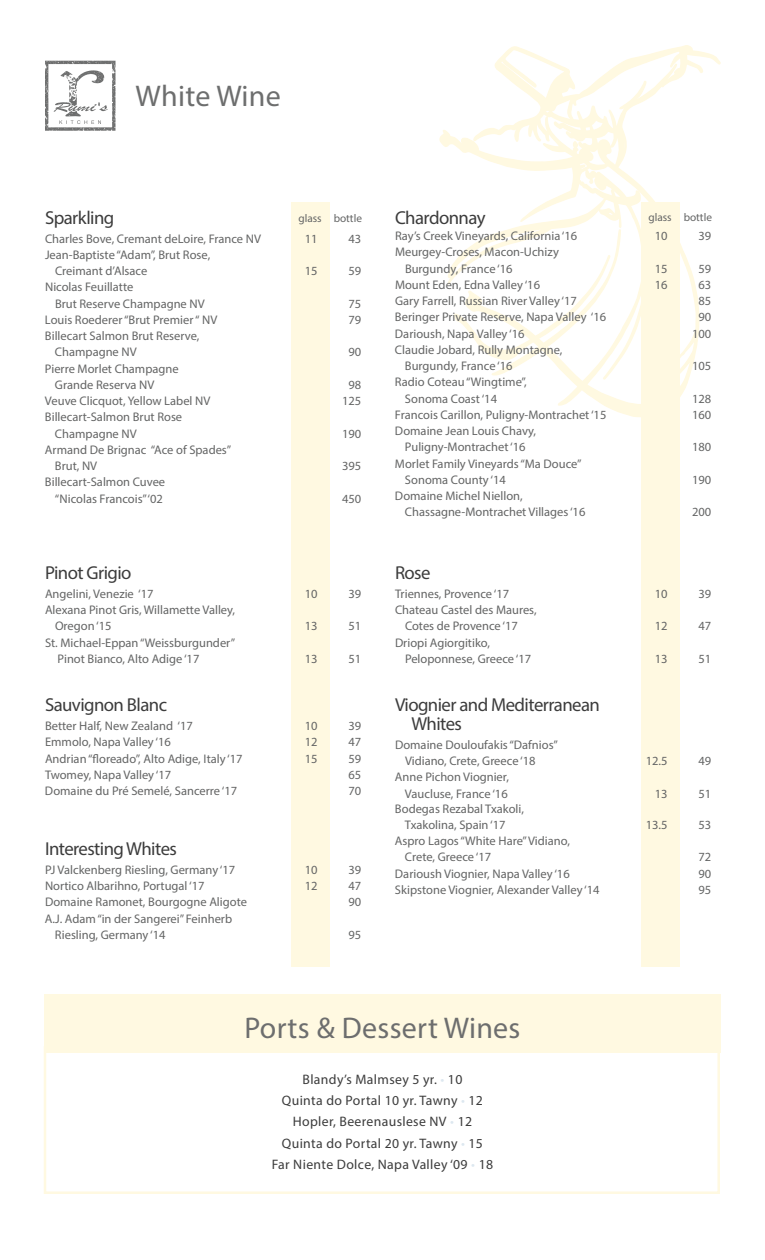
<style>
.page{position:relative;width:765px;height:1260px;background:#fff}
.page>*{position:absolute;margin:0;border:0;box-sizing:border-box;transform-origin:0 0}
.t1{font:30px "Myriad Pro";letter-spacing:.01em;color:#6d6e6e}
.t2{font:18.75px/18.8px "Myriad Pro";letter-spacing:-.03em;color:#3c3c3c}
.t3{font:13.75px/21.2px "Myriad Pro";letter-spacing:.025em;color:#3c3c3c;text-align:center}
.t4{font:12.5px/16.2px "Myriad Pro";color:#646565}
.t5{font:11.25px "Myriad Pro";color:#646565}
.s1{color:#dde8f0}
</style>
<div class="page">
<svg style="left:439px;top:45px;width:282px;height:373px"></svg>
<div style="left:642px;top:202px;width:38px;height:766px;background:#fff9e1"></div>
<div style="left:291px;top:202px;width:39px;height:766px;background:#fff9e1"></div>
<svg style="left:45px;top:61px;width:71px;height:70px"></svg>
<div style="left:44px;top:995px;width:677px;height:58px;background:#fff9e1"></div>
<div style="left:44px;top:1046px;width:676px;height:148px;border:2px solid #fff9e1"></div>
<h1 class="t1" style="left:136px;top:78px;width:147px">White Wine</h1>
<h2 class="t2" style="left:45px;top:208px;width:71px">Sparkling</h2>
<p class="t4" style="left:45px;top:230px;width:218px">Charles Bove, Cremant deLoire, France NV</p>
<p class="t4" style="left:305px;top:230px;width:14px">11</p>
<p class="t4" style="left:348px;top:230px;width:14px">43</p>
<p class="t4" style="left:55px;top:246px;width:157px;text-indent:-10px">Jean-Baptiste “Adam”, Brut Rose,<br>Creimant d’Alsace</p>
<h2 class="t2" style="left:395px;top:208px;width:92px">Chardonnay</h2>
<p class="t4" style="left:395px;top:228px;width:184px">Ray’s Creek Vineyards, California ‘16</p>
<p class="t4" style="left:655px;top:228px;width:14px">10</p>
<p class="t4" style="left:698px;top:228px;width:14px">39</p>
<p class="t4" style="left:405px;top:244px;width:156px;text-indent:-10px">Meurgey-Croses, Macon-Uchizy<br>Burgundy, France ‘16</p>
<p class="t5" style="left:298px;top:211px;width:65px">glass bottle</p>
<p class="t5" style="left:648px;top:210px;width:65px">glass bottle</p>
<p class="t4" style="left:655px;top:260px;width:14px">15</p>
<p class="t4" style="left:698px;top:260px;width:14px">59</p>
<p class="t4" style="left:305px;top:263px;width:14px">15</p>
<p class="t4" style="left:348px;top:263px;width:14px">59</p>
<p class="t4" style="left:55px;top:279px;width:151px;text-indent:-10px">Nicolas Feuillatte<br>Brut Reserve Champagne NV</p>
<p class="t4" style="left:348px;top:295px;width:14px">75</p>
<p class="t4" style="left:45px;top:311px;width:174px">Louis Roederer “Brut Premier “ NV</p>
<p class="t4" style="left:348px;top:311px;width:14px">79</p>
<p class="t4" style="left:55px;top:328px;width:146px;text-indent:-10px">Billecart Salmon Brut Reserve,<br>Champagne NV</p>
<p class="t4" style="left:348px;top:344px;width:14px">90</p>
<p class="t4" style="left:55px;top:360px;width:125px;text-indent:-10px">Pierre Morlet Champagne<br>Grande Reserva NV</p>
<p class="t4" style="left:348px;top:376px;width:14px">98</p>
<p class="t4" style="left:45px;top:393px;width:167px">Veuve Clicquot, Yellow Label NV</p>
<p class="t4" style="left:342px;top:393px;width:21px">125</p>
<p class="t4" style="left:55px;top:409px;width:129px;text-indent:-10px">Billecart-Salmon Brut Rose<br>Champagne NV</p>
<p class="t4" style="left:342px;top:425px;width:21px">190</p>
<p class="t4" style="left:55px;top:441px;width:178px;text-indent:-10px">Armand De Brignac “Ace of Spades”<br>Brut, NV</p>
<p class="t4" style="left:45px;top:474px;width:122px;text-align:right">Billecart-Salmon Cuvee “Nicolas Francois” ‘02</p>
<p class="t4" style="left:342px;top:458px;width:21px">395</p>
<p class="t4" style="left:342px;top:490px;width:21px">450</p>
<p class="t4" style="left:395px;top:276px;width:147px">Mount Eden, Edna Valley ‘16</p>
<p class="t4" style="left:655px;top:276px;width:14px">16</p>
<p class="t4" style="left:698px;top:276px;width:14px">63</p>
<p class="t4" style="left:395px;top:293px;width:183px">Gary Farrell, Russian River Valley ‘17</p>
<p class="t4" style="left:698px;top:293px;width:14px">85</p>
<p class="t4" style="left:395px;top:309px;width:213px">Beringer Private Reserve, Napa Valley ‘16</p>
<p class="t4" style="left:698px;top:309px;width:14px">90</p>
<p class="t4" style="left:395px;top:325px;width:131px">Darioush, Napa Valley ‘16</p>
<p class="t4" style="left:692px;top:325px;width:21px">100</p>
<p class="t4" style="left:405px;top:341px;width:159px;text-indent:-10px">Claudie Jobard, Rully Montagne,<br>Burgundy, France ‘16</p>
<p class="t4" style="left:692px;top:358px;width:21px">105</p>
<p class="t4" style="left:405px;top:374px;width:123px;text-indent:-10px">Radio Coteau “Wingtime”,<br>Sonoma Coast ‘14</p>
<p class="t4" style="left:692px;top:390px;width:21px">128</p>
<p class="t4" style="left:395px;top:406px;width:213px">Francois Carillon, Puligny-Montrachet ‘15</p>
<p class="t4" style="left:692px;top:406px;width:21px">160</p>
<p class="t4" style="left:395px;top:423px;width:143px;text-align:center">Domaine Jean Louis Chavy,<br>Puligny-Montrachet ‘16</p>
<p class="t4" style="left:692px;top:439px;width:21px">180</p>
<p class="t4" style="left:405px;top:455px;width:178px;text-indent:-10px">Morlet Family Vineyards “Ma Douce”<br>Sonoma County ‘14</p>
<p class="t4" style="left:405px;top:488px;width:182px;text-indent:-10px">Domaine Michel Niellon,<br>Chassagne-Montrachet Villages ‘16</p>
<p class="t4" style="left:692px;top:471px;width:21px">190</p>
<p class="t4" style="left:692px;top:504px;width:21px">200</p>
<h2 class="t2" style="left:45px;top:563px;width:88px">Pinot Grigio</h2>
<p class="t4" style="left:45px;top:585px;width:110px">Angelini, Venezie ‘17</p>
<p class="t4" style="left:305px;top:585px;width:14px">10</p>
<p class="t4" style="left:348px;top:585px;width:14px">39</p>
<p class="t4" style="left:55px;top:602px;width:182px;text-indent:-10px">Alexana Pinot Gris, Willamette Valley,<br>Oregon ‘15</p>
<p class="t4" style="left:305px;top:618px;width:14px">13</p>
<p class="t4" style="left:348px;top:618px;width:14px">51</p>
<h2 class="t2" style="left:395px;top:563px;width:37px">Rose</h2>
<p class="t4" style="left:395px;top:585px;width:116px">Triennes, Provence ‘17</p>
<p class="t4" style="left:655px;top:585px;width:14px">10</p>
<p class="t4" style="left:698px;top:585px;width:14px">39</p>
<p class="t4" style="left:405px;top:602px;width:133px;text-indent:-10px">Chateau Castel des Maures,<br>Cotes de Provence ‘17</p>
<p class="t4" style="left:655px;top:618px;width:14px">12</p>
<p class="t4" style="left:698px;top:618px;width:14px">47</p>
<p class="t4" style="left:58px;top:634px;width:179px;text-indent:-13px">St. Michael-Eppan “Weissburgunder”<br>Pinot Bianco, Alto Adige ‘17</p>
<p class="t4" style="left:305px;top:650px;width:14px">13</p>
<p class="t4" style="left:348px;top:650px;width:14px">51</p>
<p class="t4" style="left:405px;top:634px;width:128px;text-indent:-10px">Driopi Agiorgitiko,<br>Peloponnese, Greece ‘17</p>
<p class="t4" style="left:655px;top:650px;width:14px">13</p>
<p class="t4" style="left:698px;top:650px;width:14px">51</p>
<h2 class="t2" style="left:45px;top:695px;width:124px">Sauvignon Blanc</h2>
<p class="t4" style="left:45px;top:718px;width:149px">Better Half, New Zealand ‘17</p>
<p class="t4" style="left:305px;top:718px;width:14px">10</p>
<p class="t4" style="left:348px;top:718px;width:14px">39</p>
<p class="t4" style="left:45px;top:734px;width:127px">Emmolo, Napa Valley ‘16</p>
<p class="t4" style="left:305px;top:734px;width:14px">12</p>
<p class="t4" style="left:348px;top:734px;width:14px">47</p>
<p class="t4" style="left:45px;top:750px;width:199px">Andrian “floreado”, Alto Adige, Italy ‘17</p>
<p class="t4" style="left:305px;top:750px;width:14px">15</p>
<p class="t4" style="left:348px;top:750px;width:14px">59</p>
<p class="t4" style="left:45px;top:766px;width:128px">Twomey, Napa Valley ‘17</p>
<p class="t4" style="left:348px;top:766px;width:14px">65</p>
<p class="t4" style="left:45px;top:783px;width:194px">Domaine du Pré Semelé, Sancerre ‘17</p>
<p class="t4" style="left:348px;top:783px;width:14px">70</p>
<h2 class="t2" style="left:411px;top:695px;width:190px;text-indent:-16px">Viognier and Mediterranean<br>Whites</h2>
<p class="t4" style="left:405px;top:736px;width:154px;text-indent:-10px">Domaine Douloufakis “Dafnios”<br>Vidiano, Crete, Greece ‘18</p>
<p class="t4" style="left:395px;top:769px;width:115px;text-align:right">Anne Pichon Viognier,<br>Vaucluse, France ‘16</p>
<p class="t4" style="left:646px;top:753px;width:23px">12.5</p>
<p class="t4" style="left:698px;top:753px;width:14px">49</p>
<p class="t4" style="left:655px;top:785px;width:14px">13</p>
<p class="t4" style="left:698px;top:785px;width:14px">51</p>
<p class="t4" style="left:405px;top:800px;width:121px;text-indent:-10px">Bodegas Rezabal Txakoli,<br>Txakolina, Spain ‘17</p>
<p class="t4" style="left:646px;top:816px;width:23px">13.5</p>
<p class="t4" style="left:698px;top:816px;width:14px">53</p>
<h2 class="t2" style="left:45px;top:839px;width:133px">Interesting Whites</h2>
<p class="t4" style="left:45px;top:861px;width:192px">PJ Valckenberg Riesling, Germany ‘17</p>
<p class="t4" style="left:305px;top:861px;width:14px">10</p>
<p class="t4" style="left:348px;top:861px;width:14px">39</p>
<p class="t4" style="left:45px;top:878px;width:161px">Nortico Albarihno, Portugal ‘17</p>
<p class="t4" style="left:305px;top:878px;width:14px">12</p>
<p class="t4" style="left:348px;top:878px;width:14px">47</p>
<p class="t4" style="left:45px;top:894px;width:204px">Domaine Ramonet, Bourgogne Aligote</p>
<p class="t4" style="left:348px;top:894px;width:14px">90</p>
<p class="t4" style="left:55px;top:910px;width:179px;text-indent:-10px">A.J. Adam “in der Sangerei” Feinherb<br>Riesling, Germany ‘14</p>
<p class="t4" style="left:348px;top:926px;width:14px">95</p>
<p class="t4" style="left:405px;top:833px;width:166px;text-indent:-10px">Aspro Lagos “White Hare” Vidiano,<br>Crete, Greece ‘17</p>
<p class="t4" style="left:698px;top:849px;width:14px">72</p>
<p class="t4" style="left:395px;top:865px;width:176px">Darioush Viognier, Napa Valley ‘16</p>
<p class="t4" style="left:698px;top:865px;width:14px">90</p>
<p class="t4" style="left:395px;top:881px;width:206px">Skipstone Viognier, Alexander Valley ‘14</p>
<p class="t4" style="left:698px;top:881px;width:14px">95</p>
<h1 class="t1" style="left:244px;top:1009px;width:278px">Ports &amp; Dessert Wines</h1>
<p class="t3" style="left:272px;top:1068px;width:223px">Blandy’s Malmsey 5 yr. <span class="s1">•</span> 10<br>Quinta do Portal 10 yr. Tawny <span class="s1">•</span> 12<br>Hopler, Beerenauslese NV <span class="s1">•</span> 12<br>Quinta do Portal 20 yr. Tawny <span class="s1">•</span> 15<br>Far Niente Dolce, Napa Valley ‘09 <span class="s1">•</span> 18</p>
</div>
